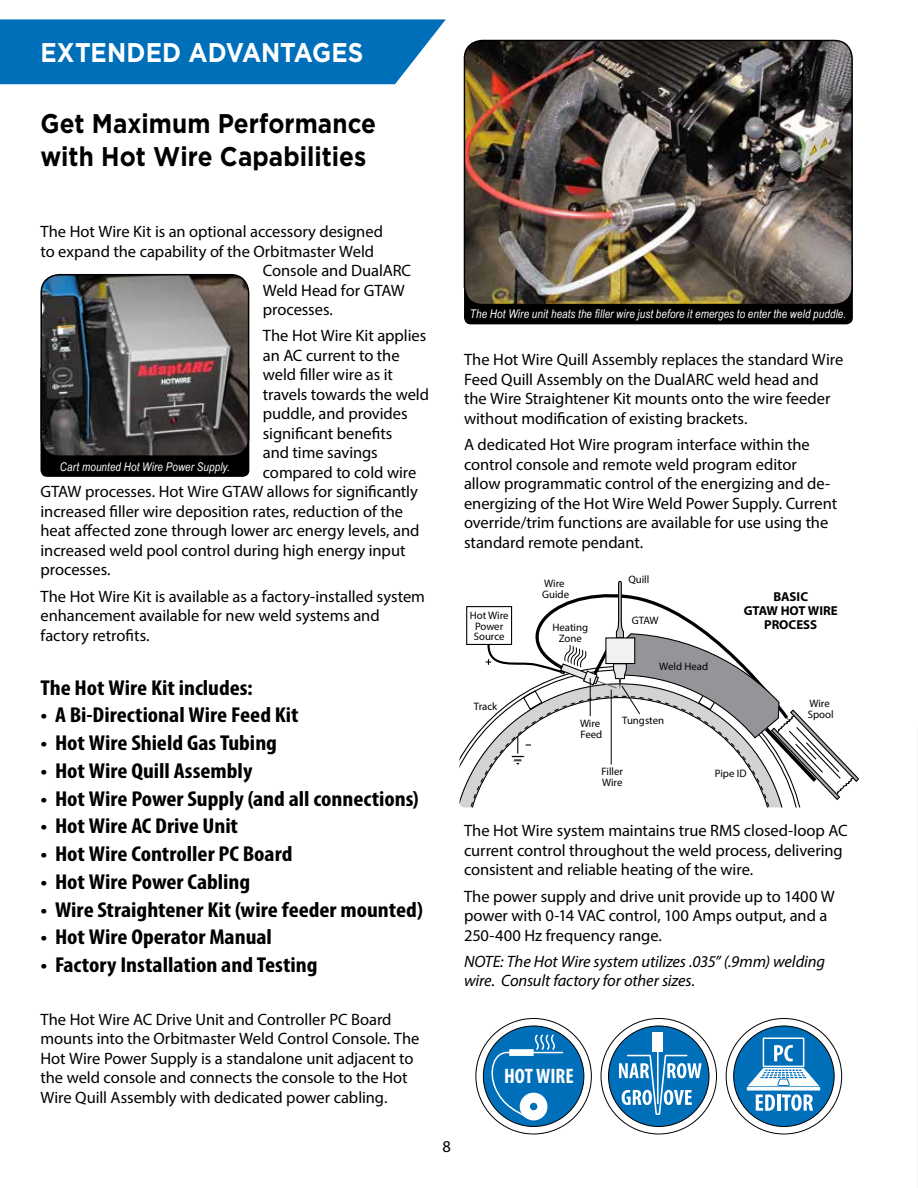
<style>
.page{position:relative;width:918px;height:1188px;background:#fff}
.page>*{position:absolute;margin:0;border:0;box-sizing:border-box;transform-origin:0 0}
.t1{font:700 27px/33px "Gotham";color:#000;scale:.9 1}
.t2{font:700 27px "Gotham";color:#fff;scale:.9 1}
.t3{font:700 condensed 21.6px "Myriad Pro";color:#000;scale:1.11 1}
.t4{font:700 condensed 21px "Myriad Pro";color:#fff}
.t5{font:16.5px/19.5px "Myriad Pro";letter-spacing:-.005em;color:#000}
.t6{font:italic 16.5px/19.5px "Myriad Pro";letter-spacing:-.005em;color:#000}
.t7{font:700 12.9px/14.1px "Myriad Pro";color:#000;text-align:center}
.t8{font:italic 12px "Arial Narrow";letter-spacing:.01em;color:#fff}
.t9{font:10.8px/10.8px "Myriad Pro";color:#000}
</style>
<div class="page">
<svg style="left:0;top:19px;width:446px;height:65px;background:#1078be"></svg>
<svg style="left:460px;top:580px;width:399px;height:227px"></svg>
<svg style="left:476px;top:1018px;width:116px;height:116px"></svg>
<svg style="left:600px;top:1018px;width:117px;height:116px"></svg>
<hr style="left:657px;top:1050px;width:2px;height:54px;background:#fff">
<div style="left:653px;top:1033px;width:10px;height:19px;background:#fff"></div>
<svg style="left:725px;top:1018px;width:117px;height:116px"></svg>
<div style="left:464px;top:253px;width:389px;height:71px;background:#000;border-radius:7px"></div>
<img style="left:464px;top:40px;width:388px;height:263px">
<div style="left:464px;top:40px;width:389px;height:265px;border:1px solid #000;border-radius:18px"></div>
<div style="left:40px;top:363px;width:209px;height:114px;background:#000;border-radius:7px"></div>
<img style="left:42px;top:275px;width:207px;height:179px">
<div style="left:40px;top:274px;width:209px;height:183px;border:2px solid #000;border-radius:18px"></div>
<h1 class="t2" style="left:40px;top:34px;width:360px">EXTENDED ADVANTAGES</h1>
<h1 class="t1" style="left:40px;top:107px;width:374px">Get Maximum Performance with Hot Wire Capabilities</h1>
<p class="t5" style="left:40px;top:221px;width:344px">The Hot Wire Kit is an optional accessory designed</p>
<p class="t5" style="left:40px;top:241px;width:335px">to expand the capability of the Orbitmaster Weld</p>
<p class="t5" style="left:263px;top:260px;width:150px">Console and DualARC</p>
<p class="t5" style="left:263px;top:280px;width:143px">Weld Head for GTAW</p>
<p class="t5" style="left:263px;top:299px;width:72px">processes.</p>
<p class="t5" style="left:263px;top:326px;width:165px">The Hot Wire Kit applies</p>
<p class="t5" style="left:263px;top:345px;width:138px">an AC current to the</p>
<p class="t5" style="left:263px;top:365px;width:132px">weld filler wire as it</p>
<p class="t5" style="left:263px;top:384px;width:168px">travels towards the weld</p>
<p class="t5" style="left:263px;top:404px;width:146px">puddle, and provides</p>
<p class="t5" style="left:263px;top:423px;width:131px">significant benefits</p>
<p class="t5" style="left:263px;top:443px;width:116px">and time savings</p>
<p class="t5" style="left:263px;top:462px;width:155px">compared to cold wire</p>
<p class="t5" style="left:40px;top:482px;width:379px">GTAW processes. Hot Wire GTAW allows for significantly</p>
<p class="t5" style="left:40px;top:501px;width:364px">increased filler wire deposition rates, reduction of the</p>
<p class="t5" style="left:40px;top:521px;width:381px">heat affected zone through lower arc energy levels, and</p>
<p class="t5" style="left:40px;top:540px;width:367px">increased weld pool control during high energy input</p>
<p class="t5" style="left:40px;top:560px;width:72px">processes.</p>
<p class="t5" style="left:40px;top:586px;width:386px">The Hot Wire Kit is available as a factory-installed system enhancement available for new weld systems and factory retrofits.</p>
<h2 class="t3" style="left:40px;top:674px;width:193px">The Hot Wire Kit includes:</h2>
<h2 class="t3" style="left:40px;top:702px;width:234px">• A Bi-Directional Wire Feed Kit</h2>
<h2 class="t3" style="left:40px;top:729px;width:215px">• Hot Wire Shield Gas Tubing</h2>
<h2 class="t3" style="left:40px;top:757px;width:192px">• Hot Wire Quill Assembly</h2>
<h2 class="t3" style="left:40px;top:785px;width:342px">• Hot Wire Power Supply (and all connections)</h2>
<h2 class="t3" style="left:40px;top:813px;width:180px">• Hot Wire AC Drive Unit</h2>
<h2 class="t3" style="left:40px;top:840px;width:229px">• Hot Wire Controller PC Board</h2>
<h2 class="t3" style="left:40px;top:868px;width:191px">• Hot Wire Power Cabling</h2>
<h2 class="t3" style="left:40px;top:896px;width:346px">• Wire Straightener Kit (wire feeder mounted)</h2>
<h2 class="t3" style="left:40px;top:924px;width:210px">• Hot Wire Operator Manual</h2>
<h2 class="t3" style="left:40px;top:951px;width:251px">• Factory Installation and Testing</h2>
<p class="t5" style="left:40px;top:1009px;width:381px">The Hot Wire AC Drive Unit and Controller PC Board mounts into the Orbitmaster Weld Control Console. The Hot Wire Power Supply is a standalone unit adjacent to the weld console and connects the console to the Hot Wire Quill Assembly with dedicated power cabling.</p>
<p class="t8" style="left:60px;top:458px;width:172px">Cart mounted Hot Wire Power Supply.</p>
<p class="t8" style="left:470px;top:305px;width:378px">The Hot Wire unit heats the filler wire just before it emerges to enter the weld puddle.</p>
<p class="t5" style="left:464px;top:350px;width:381px">The Hot Wire Quill Assembly replaces the standard Wire Feed Quill Assembly on the DualARC weld head and the Wire Straightener Kit mounts onto the wire feeder without modification of existing brackets.</p>
<p class="t5" style="left:464px;top:435px;width:375px">A dedicated Hot Wire program interface within the control console and remote weld program editor allow programmatic control of the energizing and de&shy;energizing of the Hot Wire Weld Power Supply. Current override/trim functions are available for use using the standard remote pendant.</p>
<p class="t9" style="left:470px;top:610px;width:40px;text-align:center">Hot Wire<br>Power<br>Source</p>
<p class="t9" style="left:474px;top:701px;width:25px">Track</p>
<p class="t9" style="left:542px;top:578px;width:28px">Wire<br>Guide</p>
<p class="t9" style="left:552px;top:622px;width:37px;text-align:center">Heating<br>Zone</p>
<p class="t9" style="left:580px;top:718px;width:24px">Wire<br>Feed</p>
<p class="t9" style="left:628px;top:574px;width:23px">Quill</p>
<p class="t9" style="left:632px;top:615px;width:28px">GTAW</p>
<p class="t9" style="left:659px;top:661px;width:50px">Weld Head</p>
<p class="t9" style="left:622px;top:715px;width:44px">Tungsten</p>
<p class="t7" style="left:744px;top:589px;width:95px">BASIC<br>GTAW HOT WIRE<br>PROCESS</p>
<p class="t9" style="left:808px;top:698px;width:27px">Wire<br>Spool</p>
<p class="t9" style="left:602px;top:766px;width:23px">Filler<br>Wire</p>
<p class="t9" style="left:715px;top:768px;width:33px">Pipe ID</p>
<p class="t9" style="left:729px;top:819px;width:24px">Land</p>
<p class="t5" style="left:464px;top:821px;width:385px">The Hot Wire system maintains true RMS closed-loop AC current control throughout the weld process, delivering consistent and reliable heating of the wire.</p>
<p class="t5" style="left:464px;top:886px;width:372px">The power supply and drive unit provide up to 1400 W power with 0-14 VAC control, 100 Amps output, and a<br>250-400 Hz frequency range.</p>
<p class="t6" style="left:464px;top:951px;width:363px">NOTE: The Hot Wire system utilizes .035” (.9mm) welding wire. Consult factory for other sizes.</p>
<p class="t9" style="left:504px;top:843px;width:59px">(not to scale)</p>
<p class="t5" style="left:443px;top:1137px;width:10px">8</p>
<p class="t4" style="left:504px;top:1063px;width:71px">HOT WIRE</p>
</div>
